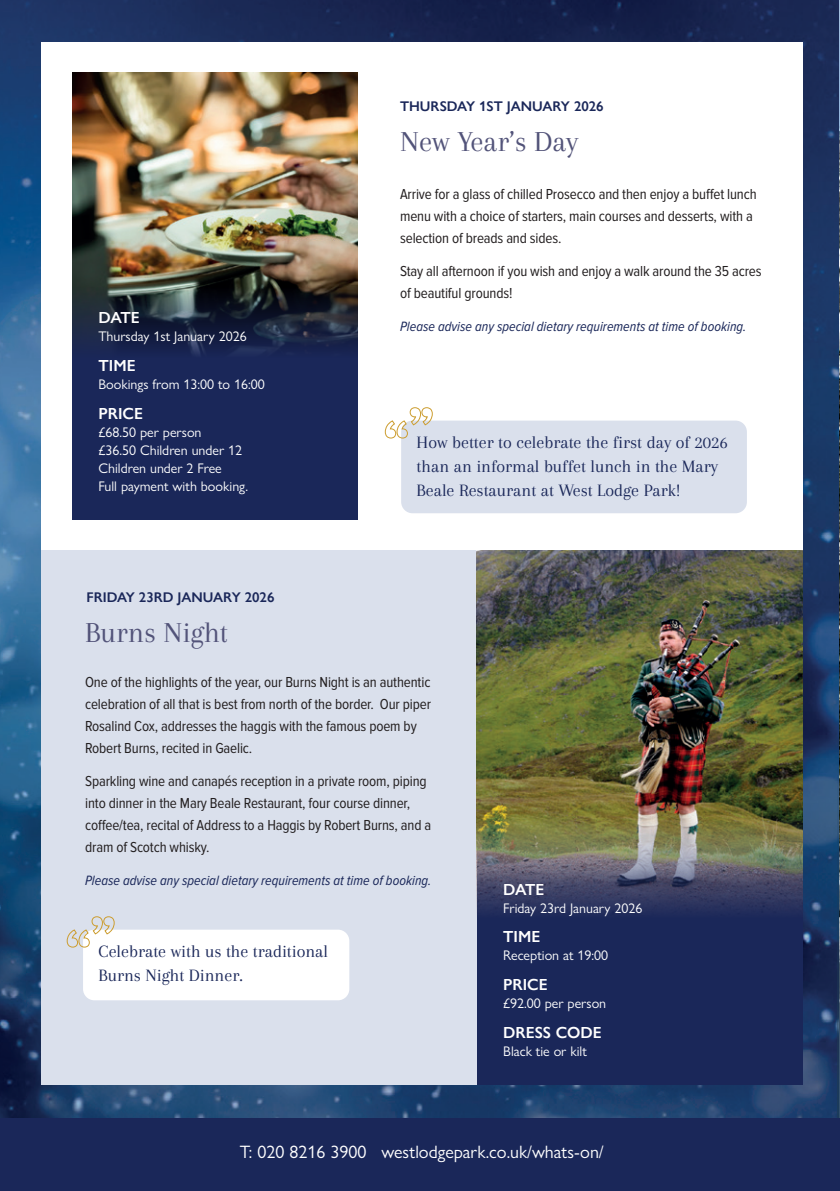
<style>
.page{position:relative;width:840px;height:1191px;background:#fff}
.page>*{position:absolute;margin:0;border:0;box-sizing:border-box;transform-origin:0 0}
.t1{font:30px "Arapey";color:#525379}
.t2{font:18px/24px "Arapey";color:#1a2759}
.t3{font:18px "Gill Sans Nova";color:#fff}
.t4{font:600 16px "Gill Sans Nova";color:#fff}
.t5{font:15px/22px "Proxima Nova Cond";letter-spacing:-.01em;color:#231f20}
.t6{font:14px/18px "Gill Sans Nova";color:#fff}
.t7{font:italic 14px "Proxima Nova Cond";color:#1a2759}
.t8{font:600 14px "Gill Sans Nova";color:#1a2759}
</style>
<div class="page">
<img style="left:0;top:0;width:839px;height:1118px">
<div style="left:41px;top:43px;width:761px;height:1041px;background:#fff"></div>
<div style="left:41px;top:550px;width:761px;height:534px;background:#dae0ec"></div>
<div style="left:476px;top:817px;width:326px;height:267px;background:#1a2759"></div>
<img style="left:476px;top:550px;width:326px;height:367px">
<hr style="left:838px;top:0;width:1px;height:630px;background:#fff">
<hr style="left:836px;top:726px;width:3px;height:465px;background:#1d3b54">
<div style="left:0;top:1118px;width:838px;height:73px;background:#1a2759"></div>
<div style="left:83px;top:929px;width:266px;height:71px;background:#fff;border-radius:11px"></div>
<svg style="left:66px;top:916px;width:49px;height:32px"></svg>
<div style="left:72px;top:253px;width:285px;height:267px;background:#1a2759"></div>
<img style="left:72px;top:72px;width:285px;height:283px">
<div style="left:401px;top:420px;width:345px;height:93px;background:#dae0ec;border-radius:11px"></div>
<svg style="left:384px;top:407px;width:49px;height:32px"></svg>
<p class="t8" style="left:400px;top:97px;width:205px">THURSDAY 1ST JANUARY 2026</p>
<p class="t4" style="left:98px;top:308px;width:43px">DATE</p>
<p class="t6" style="left:98px;top:327px;width:150px">Thursday 1st January 2026</p>
<p class="t4" style="left:98px;top:356px;width:39px">TIME</p>
<p class="t6" style="left:98px;top:375px;width:168px">Bookings from 13:00 to 16:00</p>
<p class="t4" style="left:98px;top:403px;width:46px">PRICE</p>
<p class="t6" style="left:98px;top:423px;width:151px">£68.50 per person<br>£36.50 Children under 12<br>Children under 2 Free<br>Full payment with booking.</p>
<p class="t8" style="left:86px;top:589px;width:189px">FRIDAY 23RD JANUARY 2026</p>
<p class="t1" style="left:85px;top:616px;width:144px">Burns Night</p>
<p class="t1" style="left:400px;top:124px;width:180px">New Year’s Day</p>
<p class="t5" style="left:400px;top:183px;width:358px">Arrive for a glass of chilled Prosecco and then enjoy a buffet lunch menu with a choice of starters, main courses and desserts, with a selection of breads and sides.</p>
<p class="t5" style="left:400px;top:260px;width:363px">Stay all afternoon if you wish and enjoy a walk around the 35 acres of beautiful grounds!</p>
<p class="t7" style="left:400px;top:319px;width:347px">Please advise any special dietary requirements at time of booking.</p>
<p class="t2" style="left:416px;top:430px;width:312px">How better to celebrate the first day of 2026 than an informal buffet lunch in the Mary<br>Beale Restaurant at West Lodge Park!</p>
<p class="t5" style="left:85px;top:671px;width:347px">One of the highlights of the year, our Burns Night is an authentic celebration of all that is best from north of the border. Our piper Rosalind Cox, addresses the haggis with the famous poem by Robert Burns, recited in Gaelic.</p>
<p class="t5" style="left:85px;top:770px;width:347px">Sparkling wine and canapés reception in a private room, piping into dinner in the Mary Beale Restaurant, four course dinner, coffee/tea, recital of Address to a Haggis by Robert Burns, and a dram of Scotch whisky.</p>
<p class="t7" style="left:85px;top:873px;width:347px">Please advise any special dietary requirements at time of booking.</p>
<p class="t2" style="left:98px;top:939px;width:231px">Celebrate with us the traditional<br>Burns Night Dinner.</p>
<p class="t4" style="left:503px;top:879px;width:43px">DATE</p>
<p class="t6" style="left:503px;top:899px;width:141px">Friday 23rd January 2026</p>
<p class="t4" style="left:503px;top:927px;width:39px">TIME</p>
<p class="t6" style="left:503px;top:946px;width:106px">Reception at 19:00</p>
<p class="t4" style="left:503px;top:974px;width:46px">PRICE</p>
<p class="t6" style="left:503px;top:994px;width:104px">£92.00 per person</p>
<p class="t4" style="left:503px;top:1022px;width:100px">DRESS CODE</p>
<p class="t6" style="left:503px;top:1042px;width:85px">Black tie or kilt</p>
<p class="t3" style="left:240px;top:1140px;width:365px">T: 020 8216 3900 westlodgepark.co.uk/whats-on/</p>
</div>
